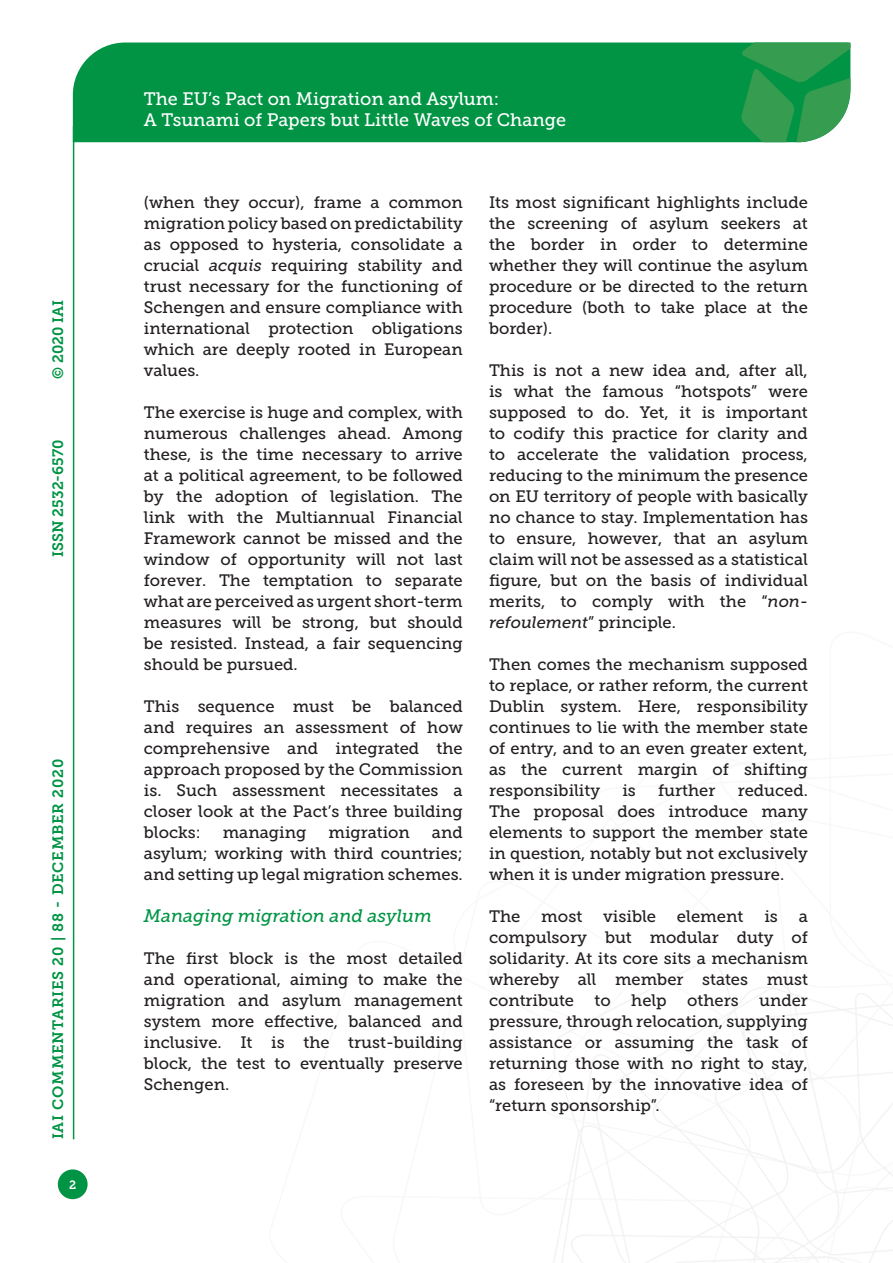
<style>
.page{position:relative;width:893px;height:1263px;background:#fff}
.page>*{position:absolute;margin:0;border:0;box-sizing:border-box;transform-origin:0 0}
.t1{font:18px/21.6px "Museo Slab 500";color:#fff}
.Titolo_paragrafo_2{font:italic 18px "Museo Slab 500";color:#009444}
.Testo{font:16.5px/21px "Museo Slab 500";color:#231f20;text-align:justify}
.t2{font:15px "Museo Slab 700";letter-spacing:.05em;color:#009444}
.t3{font:15px "Museo Slab 700";color:#009444}
.t4{font:12px "Museo Slab 700";color:#fff}
.s1{font-style:italic}
</style>
<div class="page">
<svg style="left:553px;top:960px;width:340px;height:303px"></svg>
<div style="left:73px;top:43px;width:668px;height:99px;background:#009444"></div>
<svg style="left:741px;top:43px;width:109px;height:99px;background:#319e55"></svg>
<div style="left:58px;top:1169px;width:30px;height:30px;background:#009444;border-radius:50%"></div>
<hr style="left:73px;top:126px;width:1px;height:1013px;background:#009444">
<p class="t2" style="left:50px;top:379px;width:80px;rotate:-90deg">© 2020 IAI</p>
<p class="t3" style="left:50px;top:557px;width:119px;rotate:-90deg">ISSN 2532-6570</p>
<p class="t2" style="left:50px;top:1139px;width:382px;rotate:-90deg">IAI COMMENTARIES 20 | 88 - DECEMBER 2020</p>
<p class="t4" style="left:69px;top:1178px;width:9px">2</p>
<p class="t1" style="left:144px;top:88px;width:424px">The EU’s Pact on Migration and Asylum:<br>A Tsunami of Papers but Little Waves of Change</p>
<p class="Testo" style="left:144px;top:192px;width:320px">(when they occur), frame a common migration policy based on predictability as opposed to hysteria, consolidate a crucial <span class="s1">acquis</span> requiring stability and trust necessary for the functioning of Schengen and ensure compliance with international protection obligations which are deeply rooted in European values.</p>
<p class="Testo" style="left:144px;top:402px;width:320px">The exercise is huge and complex, with numerous challenges ahead. Among these, is the time necessary to arrive at a political agreement, to be followed by the adoption of legislation. The link with the Multiannual Financial Framework cannot be missed and the window of opportunity will not last forever. The temptation to separate what are perceived as urgent short-term measures will be strong, but should be resisted. Instead, a fair sequencing should be pursued.</p>
<p class="Testo" style="left:144px;top:696px;width:320px">This sequence must be balanced and requires an assessment of how comprehensive and integrated the approach proposed by the Commission is. Such assessment necessitates a closer look at the Pact’s three building blocks:</p>
<p class="Testo" style="left:144px;top:822px;width:320px;text-indent:288px">and asylum; working with third countries; and setting up legal migration schemes.</p>
<p class="Titolo_paragrafo_2" style="left:144px;top:906px;width:289px">Managing migration and asylum</p>
<p class="Testo" style="left:144px;top:948px;width:320px">The first block is the most detailed and operational, aiming to make the migration and asylum management system more effective, balanced and inclusive. It is the trust-building block, the test to eventually preserve Schengen.</p>
<p class="Testo" style="left:223px;top:822px;width:85px">managing</p>
<p class="Testo" style="left:328px;top:822px;width:83px">migration</p>
<p class="Testo" style="left:489px;top:192px;width:320px">Its most significant highlights include the screening of asylum seekers at the border in order to determine whether they will continue the asylum procedure or be directed to the return procedure (both to take place at the border).</p>
<p class="Testo" style="left:489px;top:360px;width:320px">This is not a new idea and, after all, is what the famous “hotspots” were supposed to do. Yet, it is important to codify this practice for clarity and to accelerate the validation process, reducing to the minimum the presence on EU territory of people with basically no chance to stay. Implementation has to ensure, however, that an asylum claim will not be assessed as a statistical figure, but on the basis of individual merits, to comply with the “<span class="s1">non&shy;refoulement</span>” principle.</p>
<p class="Testo" style="left:489px;top:654px;width:320px">Then comes the mechanism supposed to replace, or rather reform, the current Dublin system. Here, responsibility continues to lie with the member state of entry, and to an even greater extent, as the current margin of shifting responsibility</p>
<p class="Testo" style="left:622px;top:780px;width:15px">is</p>
<p class="Testo" style="left:658px;top:780px;width:59px">further</p>
<p class="Testo" style="left:489px;top:780px;width:320px;text-indent:249px">reduced.<br>The proposal does introduce many elements to support the member state in question, notably but not exclusively when it is under migration pressure.</p>
<p class="Testo" style="left:489px;top:906px;width:33px">The</p>
<p class="Testo" style="left:541px;top:906px;width:43px">most</p>
<p class="Testo" style="left:603px;top:906px;width:55px">visible</p>
<p class="Testo" style="left:677px;top:906px;width:68px">element</p>
<p class="Testo" style="left:764px;top:906px;width:15px">is</p>
<p class="Testo" style="left:489px;top:906px;width:320px;text-indent:310px">a compulsory but modular duty of solidarity. At its core sits a mechanism whereby all member states must contribute to help others under pressure, through relocation, supplying assistance or assuming the task of returning those with no right to stay, as foreseen by the innovative idea of “return sponsorship”.</p>
</div>
